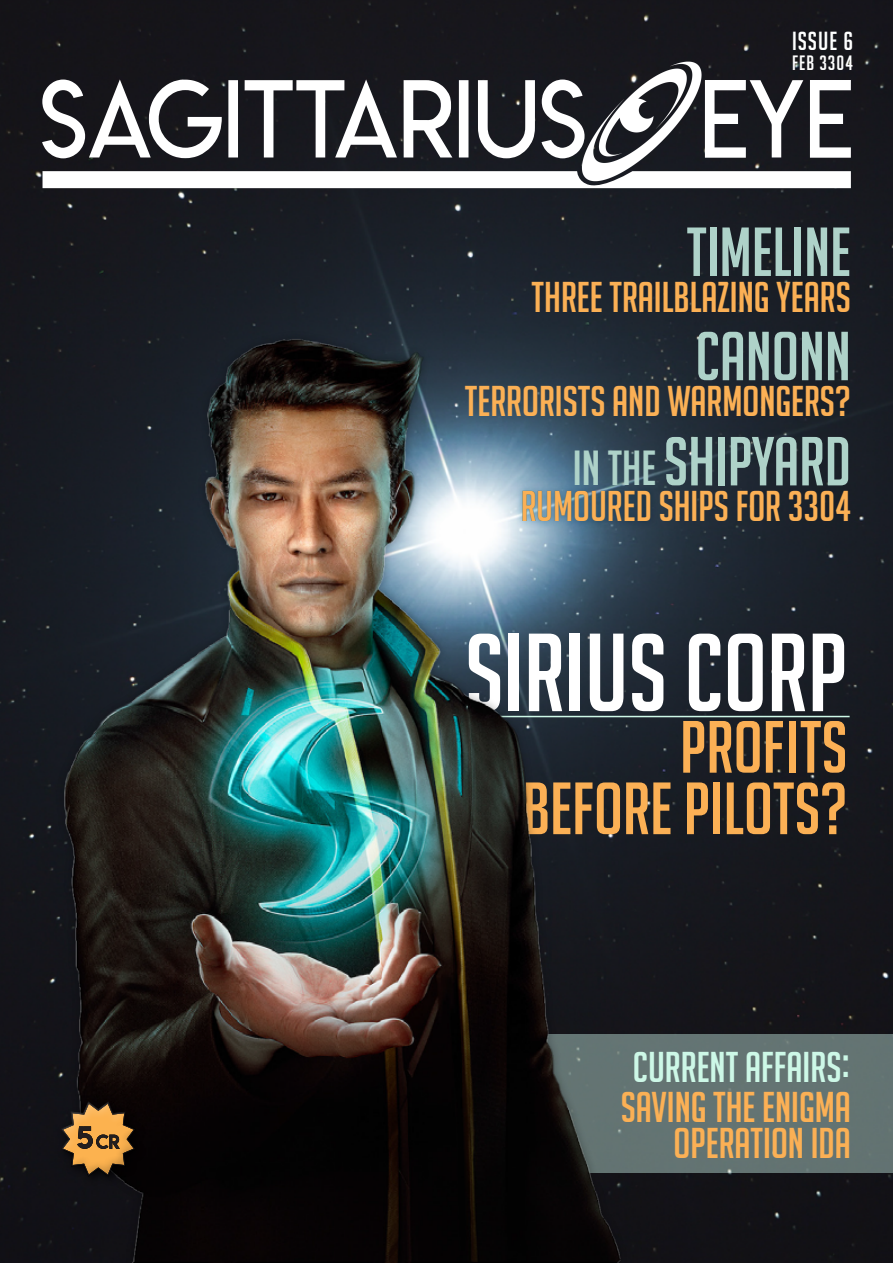
<style>
.page{position:relative;width:893px;height:1263px;background:#fff}
.page>*{position:absolute;margin:0;border:0;box-sizing:border-box;transform-origin:0 0}
.t1{font:108px "Big Noodle Titling";color:#fff}
.t2{font:italic 106.5px "Lemon Milklightitalic";color:#fff}
.t3{font:72px/61.5px "Big Noodle Titling";color:#fbb055;text-align:right}
.t4{font:67.5px "Big Noodle Titling";color:#aed2c9}
.t5{font:42px/36px "Big Noodle Titling";color:#fbb055;text-align:right}
.t6{font:42px "Big Noodle Titling";color:#cdf8e7}
.t7{font:25.5px "Big Noodle Titling";letter-spacing:.04em;color:#fff}
.t8{font:20.25px "Big Noodle Titling";letter-spacing:.05em;color:#fff}
.s1{font-size:48px}
</style>
<div class="page">
<img style="left:0;top:0;width:893px;height:1263px">
<div style="left:515px;top:484px;width:143px;height:45px;background:#263c4e"></div>
<svg style="left:577px;top:57px;width:130px;height:114px;fill:#181a20"></svg>
<hr style="left:500px;top:716px;width:350px;height:1px;background:#cdf8e7">
<div style="left:499px;top:1034px;width:394px;height:138px;background:#637473"></div>
<img style="left:0;top:251px;width:620px;height:1012px">
<svg style="left:43px;top:171px;width:808px;height:17px"></svg>
<div style="left:57px;top:1097px;width:90px;height:90px;background:#000;opacity:.75"></div>
<div style="left:51px;top:1091px;width:92px;height:87px;background:#fff;opacity:.75"></div>
<div style="left:54px;top:1100px;width:92px;height:78px;background:#000;opacity:.75"></div>
<p class="t7" style="left:792px;top:27px;width:63px">ISSUE 6</p>
<p class="t8" style="left:792px;top:52px;width:62px">FEB 3304</p>
<h2 class="t2" style="left:40px;top:54px;width:814px">SAGITTARIUS EYE</h2>
<h3 class="t4" style="left:687px;top:216px;width:166px">TIMELINE</h3>
<p class="t5" style="left:532px;top:279px;width:321px">THREE TRAILBLAZING YEARS</p>
<h3 class="t4" style="left:696px;top:320px;width:157px">CANONN</h3>
<p class="t5" style="left:465px;top:383px;width:387px">TERRORISTS AND WARMONGERS?</p>
<h3 class="t4" style="left:573px;top:425px;width:280px"><span class="s1">IN THE</span> SHIPYARD</h3>
<p class="t5" style="left:521px;top:488px;width:332px">RUMOURED SHIPS FOR 3304</p>
<h1 class="t1" style="left:465px;top:615px;width:384px">SIRIUS CORP</h1>
<h3 class="t3" style="left:522px;top:716px;width:326px">PROFITS<br>BEFORE PILOTS?</h3>
<p class="t6" style="left:633px;top:1044px;width:210px">CURRENT AFFAIRS</p>
<p class="t5" style="left:621px;top:1089px;width:232px">SAVING THE ENIGMA<br>OPERATION IDA</p>
<p class="t6" style="left:842px;top:1040px;width:8px">:</p>
</div>
